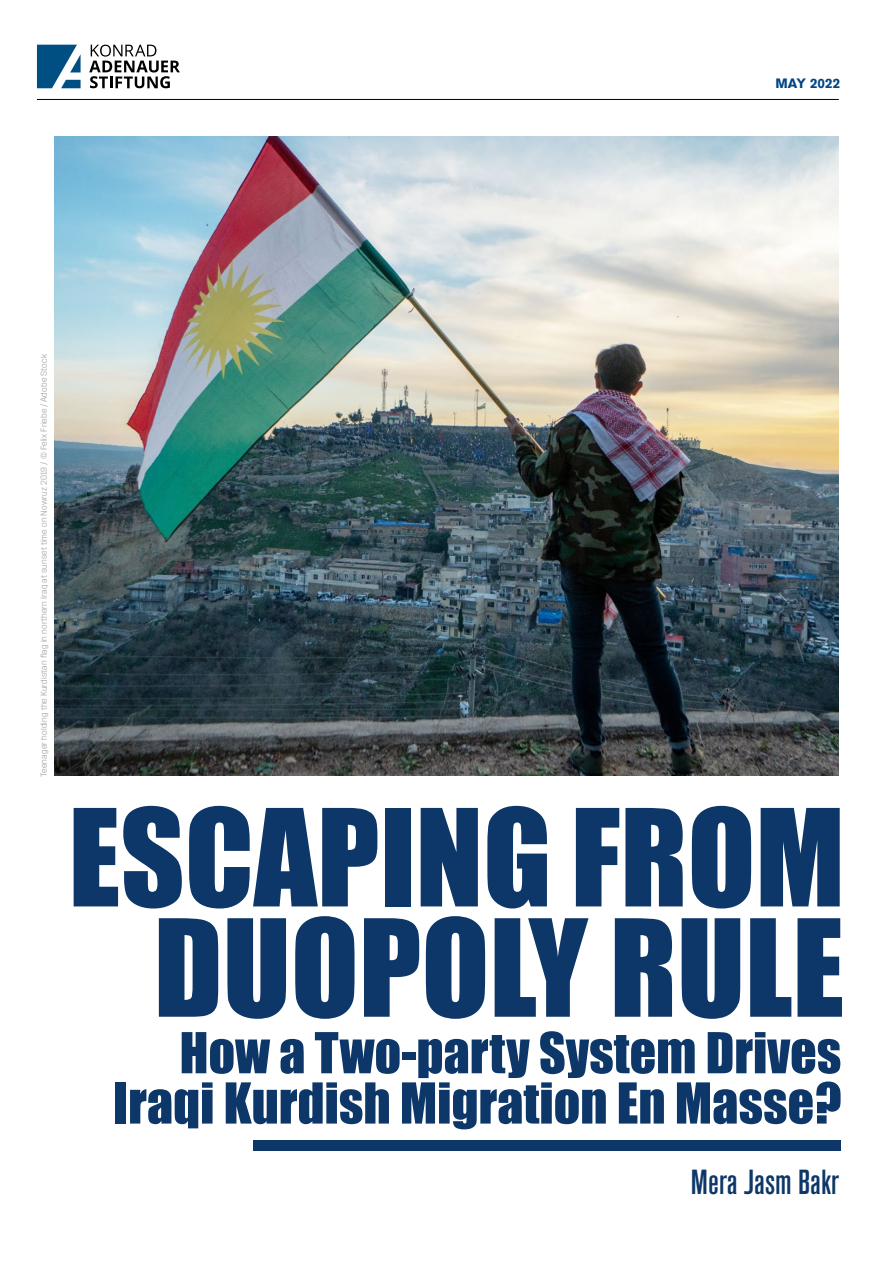
<style>
.page{position:relative;width:893px;height:1263px;background:#fff}
.page>*{position:absolute;margin:0;border:0;box-sizing:border-box;transform-origin:0 0}
.t1{font:124.65px/110.2px "Impact";color:#0d3768;text-align:right}
.t2{font:52.05px/50.2px "Impact";color:#0d3768;text-align:right}
.t3{font:500 condensed 34.5px "Akzidenz Grotesk BQ";color:#0d3768}
.t4{font:700 13.5px "Akzidenz Grotesk BQ";color:#004682}
.t5{font:300 8.55px "Trim";letter-spacing:.01em;color:#939598}
</style>
<div class="page">
<img style="left:54px;top:137px;width:785px;height:638px">
<div style="left:253px;top:1140px;width:587px;height:11px;background:#0d3768"></div>
<svg style="left:89px;top:45px;width:91px;height:43px"></svg>
<svg style="left:37px;top:45px;width:44px;height:43px"></svg>
<hr style="left:37px;top:99px;width:802px;height:1px;background:#000">
<h3 class="t4" style="left:776px;top:75px;width:66px">MAY 2022</h3>
<p class="t5" style="left:39px;top:777px;width:424px;rotate:-90deg">Teenager holding the Kurdistan flag in northern Iraq at sunset time on Nowruz 2019 / © Felix Friebe / Adobe Stock</p>
<h1 class="t1" style="left:69px;top:799px;width:778px">ESCAPING FROM<br>DUOPOLY RULE</h1>
<h2 class="t2" style="left:113px;top:1026px;width:730px">How a Two-party System Drives<br>Iraqi Kurdish Migration En Masse?</h2>
<h3 class="t3" style="left:691px;top:1163px;width:150px">Mera Jasm Bakr</h3>
</div>
